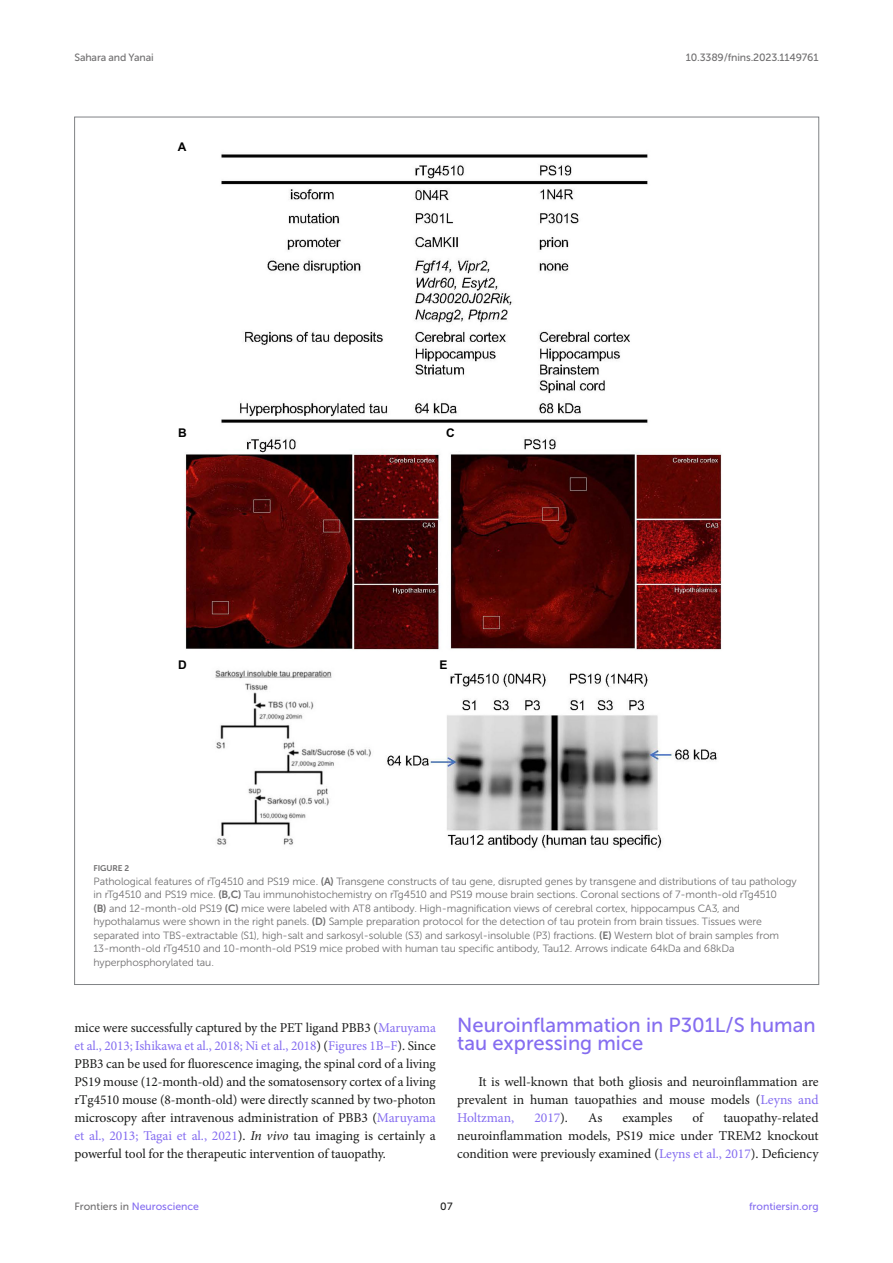
<style>
.page{position:relative;width:893px;height:1263px;background:#fff}
.page>*{position:absolute;margin:0;border:0;box-sizing:border-box;transform-origin:0 0}
.HEAD_1{font:20.25px/18px "Museo Sans 500";color:#856df0}
.TEXT{font:13.5px/18px "Minion Pro";letter-spacing:-.005em;color:#1b1c1b;text-align:justify}
.TEXT_FLUSH{font:13.5px/18px "Minion Pro";letter-spacing:-.005em;color:#1b1c1b;text-align:justify}
.TEXT_FLUSH-2{font:13.5px "Minion Pro";color:#856df0}
.t1{font:700 12px "Arial";color:#000}
.FIG_LEG{font:10.5px/13.5px "Museo Sans 300";letter-spacing:-.01em;color:#706f70}
.t2{font:10.5px "Museo Sans 500";letter-spacing:-.015em;color:#706f70}
.t3{font:10.5px "Museo Sans 500";color:#856df0}
.t4{font:10.5px "Museo Sans 500";color:#1b1c1b}
.FIG_HD{font:8.25px "Museo Sans 700";letter-spacing:-.01em;color:#706f70}
.s1{font-family:"Museo Sans 700"}
.s2{color:#856df0}
.s3{font-style:italic}
.s4{color:#1b1c1b}
.s5{color:#706f70}
</style>
<div class="page">
<img style="left:184px;top:153px;width:538px;height:695px">
<p class="t2" style="left:74px;top:51px;width:81px">Sahara and Yanai</p>
<p class="t2" style="left:686px;top:51px;width:134px">10.3389/fnins.2023.1149761</p>
<p class="t1" style="left:178px;top:138px;width:10px">A</p>
<p class="t1" style="left:178px;top:424px;width:10px">B</p>
<p class="t1" style="left:446px;top:424px;width:10px">C</p>
<p class="t1" style="left:178px;top:657px;width:10px">D</p>
<p class="t1" style="left:439px;top:657px;width:10px">E</p>
<p class="FIG_HD" style="left:94px;top:864px;width:37px">FIGURE 2</p>
<p class="FIG_LEG" style="left:94px;top:874px;width:705px">Pathological features of rTg4510 and PS19 mice. <span class="s1">(A)</span> Transgene constructs of tau gene, disrupted genes by transgene and distributions of tau pathology in rTg4510 and PS19 mice. <span class="s1">(B,C)</span> Tau immunohistochemistry on rTg4510 and PS19 mouse brain sections. Coronal sections of 7-month-old rTg4510<br><span class="s1">(B)</span> and 12-month-old PS19 <span class="s1">(C)</span> mice were labeled with AT8 antibody. High-magnification views of cerebral cortex, hippocampus CA3, and hypothalamus were shown in the right panels. <span class="s1">(D)</span> Sample preparation protocol for the detection of tau protein from brain tissues. Tissues were separated into TBS-extractable (S1), high-salt and sarkosyl-soluble (S3) and sarkosyl-insoluble (P3) fractions. <span class="s1">(E)</span> Western blot of brain samples from 13-month-old rTg4510 and 10-month-old PS19 mice probed with human tau specific antibody, Tau12. Arrows indicate 64 kDa and 68 kDa hyperphosphorylated tau.</p>
<p class="TEXT" style="left:74px;top:1019px;width:363px">mice were successfully captured by the PET ligand PBB3 (<span class="s2">Maruyama et al., 2013; Ishikawa et al., 2018; Ni et al., 2018</span>) (<span class="s2">Figures 1B–F</span>). Since PBB3 can be used for fluorescence imaging, the spinal cord of a living PS19 mouse (12-month-old) and the somatosensory cortex of a living rTg4510 mouse (8-month-old) were directly scanned by two-photon microscopy after intravenous administration of PBB3 (<span class="s2">Maruyama et al., 2013; Tagai et al., 2021</span>). <span class="s3">In vivo</span> tau imaging is certainly a powerful tool for the therapeutic intervention of tauopathy.</p>
<p class="HEAD_1" style="left:457px;top:1016px;width:360px">Neuroinflammation in P301L/S human tau expressing mice</p>
<p class="TEXT_FLUSH" style="left:457px;top:1073px;width:363px;text-indent:21px">It is well-known that both gliosis and neuroinflammation are prevalent in human tauopathies and mouse models (<span class="s2">Leyns and Holtzman,</span></p>
<p class="TEXT_FLUSH" style="left:457px;top:1109px;width:363px;text-indent:266px">tauopathy-related neuroinflammation models, PS19 mice under TREM2 knockout condition were previously examined (<span class="s2">Leyns et al., 2017</span>). Deficiency</p>
<p class="TEXT_FLUSH-2" style="left:534px;top:1109px;width:35px">2017<span class="s4">).</span></p>
<p class="TEXT_FLUSH" style="left:588px;top:1109px;width:16px">As</p>
<p class="TEXT_FLUSH" style="left:622px;top:1109px;width:51px">examples</p>
<p class="TEXT_FLUSH" style="left:692px;top:1109px;width:12px">of</p>
<p class="t3" style="left:74px;top:1200px;width:126px"><span class="s5">Frontiers in</span> Neuroscience</p>
<p class="t4" style="left:440px;top:1200px;width:14px">07</p>
<p class="t3" style="left:749px;top:1200px;width:71px">frontiersin.org</p>
</div>
